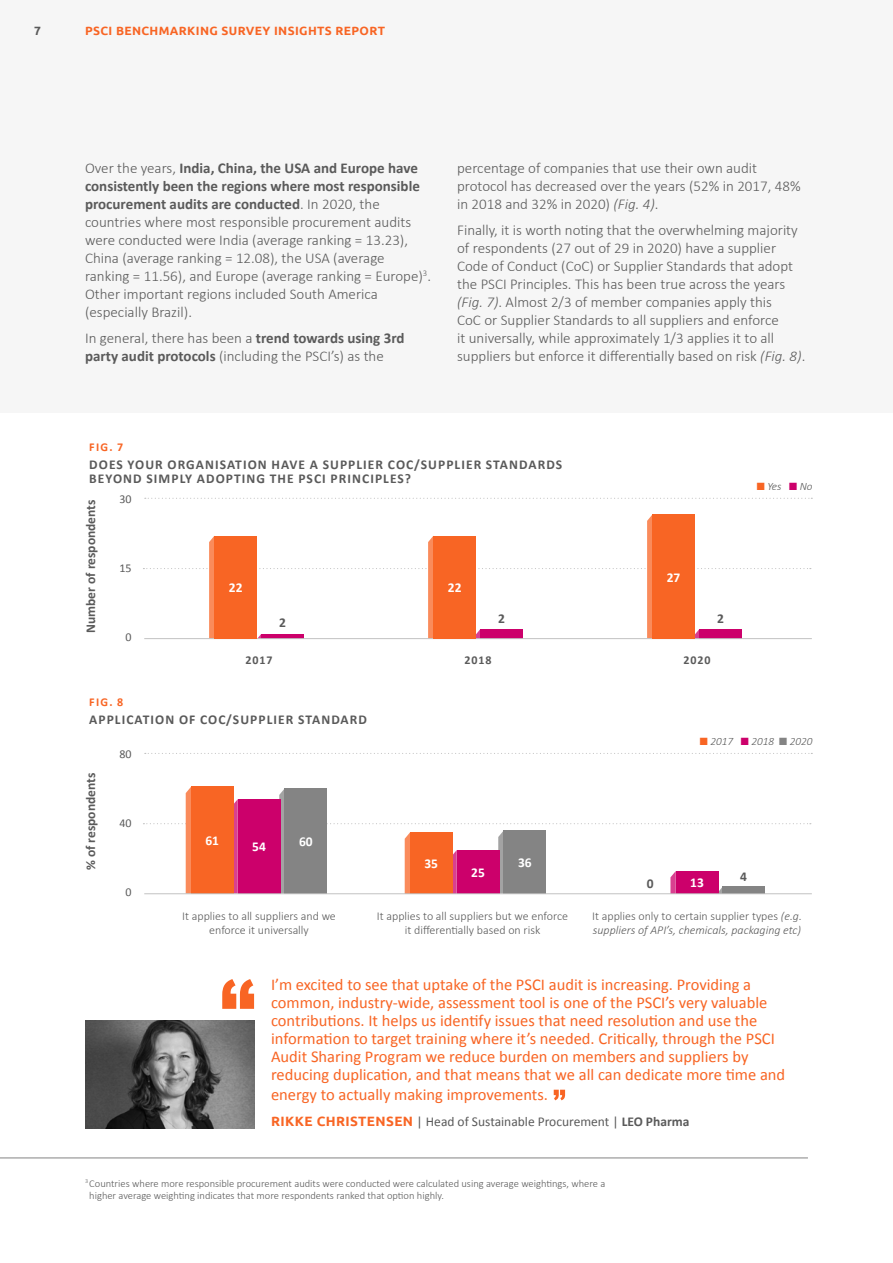
<style>
.page{position:relative;width:893px;height:1263px;background:#fff}
.page>*{position:absolute;margin:0;border:0;box-sizing:border-box;transform-origin:0 0}
.t1{font:16.5px/18px "Calibri";color:#f86524}
.t2{font:300 15px/18px "Calibri";color:#5a5a5a}
.t3{font:700 13.5px/13.5px "Calibri";letter-spacing:.08em;color:#5a5a5a}
.t4{font:13.5px "Calibri";color:#5a5a5a}
.t5{font:700 13.5px "Calibri";color:#5a5a5a}
.t6{font:700 13.5px "Calibri";color:#fff}
.t7{font:300 12px/13.5px "Calibri";color:#5a5a5a;text-align:center}
.t8{font:italic 300 12px/13.5px "Calibri";color:#5a5a5a}
.t9{font:700 12px "Ubuntu";letter-spacing:.03em;color:#f86524}
.t10{font:700 12px "Calibri";letter-spacing:.075em;color:#5a5a5a}
.t11{font:700 12px "Calibri";letter-spacing:.115em;color:#f86524}
.t12{font:12px "Calibri";color:#5a5a5a}
.t13{font:700 12px "Ubuntu";color:#5a5a5a}
.t14{font:italic 300 11.25px "Calibri";color:#5a5a5a}
.t15{font:300 10.5px/12px "Calibri";color:#5a5a5a}
.s1{font-weight:700}
.s2{font-style:italic}
.s3{color:#f86524}
.s4{color:#cc006b}
.s5{color:#848484}
.s6{font-style:normal}
.s7{font-family:"Ubuntu";font-weight:700;color:#f86524}
</style>
<div class="page">
<div style="left:0;top:0;width:893px;height:412px;background:#f6f6f6"></div>
<hr style="left:0;top:1158px;width:808px;height:1px;background:#848484">
<svg style="left:222px;top:979px;width:32px;height:30px"></svg>
<img style="left:85px;top:1020px;width:169px;height:108px">
<svg style="left:145px;top:498px;width:667px;height:1px"></svg>
<svg style="left:143px;top:515px;width:668px;height:123px"></svg>
<div style="left:261px;top:634px;width:43px;height:5px;background:#cc006b"></div>
<div style="left:480px;top:629px;width:43px;height:10px;background:#cc006b"></div>
<div style="left:699px;top:629px;width:43px;height:10px;background:#cc006b"></div>
<hr style="left:144px;top:638px;width:668px;height:1px;background:#c2c2c2">
<svg style="left:145px;top:753px;width:667px;height:1px"></svg>
<svg style="left:143px;top:787px;width:668px;height:106px"></svg>
<div style="left:238px;top:799px;width:42px;height:95px;background:#cc006b"></div>
<div style="left:285px;top:788px;width:42px;height:106px;background:#848484"></div>
<div style="left:191px;top:787px;width:43px;height:107px;background:#f86524"></div>
<div style="left:457px;top:850px;width:42px;height:44px;background:#cc006b"></div>
<div style="left:504px;top:831px;width:42px;height:63px;background:#848484"></div>
<div style="left:410px;top:832px;width:43px;height:62px;background:#f86524"></div>
<div style="left:676px;top:871px;width:42px;height:23px;background:#cc006b"></div>
<div style="left:723px;top:887px;width:42px;height:7px;background:#848484"></div>
<div style="left:652px;top:514px;width:43px;height:125px;background:#f86524"></div>
<div style="left:214px;top:536px;width:43px;height:103px;background:#f86524"></div>
<div style="left:433px;top:536px;width:43px;height:103px;background:#f86524"></div>
<hr style="left:144px;top:893px;width:668px;height:1px;background:#c2c2c2">
<svg style="left:554px;top:1090px;width:11px;height:10px"></svg>
<p class="t13" style="left:34px;top:23px;width:8px">7</p>
<p class="t9" style="left:85px;top:23px;width:301px">PSCI BENCHMARKING SURVEY INSIGHTS REPORT</p>
<p class="t2" style="left:85px;top:159px;width:347px">Over the years, <span class="s1">India, China, the USA and Europe have consistently been the regions where most responsible procurement audits are conducted</span>. In 2020, the countries where most responsible procurement audits were conducted were India (average ranking = 13.23), China (average ranking = 12.08), the USA (average ranking = 11.56), and Europe (average ranking = Europe)<sup>3</sup>.<br>Other important regions included South America (especially Brazil).</p>
<p class="t2" style="left:85px;top:329px;width:321px">In general, there has been a <span class="s1">trend towards using 3rd party audit protocols</span> (including the PSCI’s) as the</p>
<p class="t2" style="left:457px;top:159px;width:345px">percentage of companies that use their own audit protocol has decreased over the years (52% in 2017, 48% in 2018 and 32% in 2020) <span class="s2">(Fig. 4)</span>.</p>
<p class="t2" style="left:457px;top:221px;width:350px">Finally, it is worth noting that the overwhelming majority of respondents (27 out of 29 in 2020) have a supplier Code of Conduct (CoC) or Supplier Standards that adopt the PSCI Principles. This has been true across the years <span class="s2">(Fig. 7)</span>. Almost 2/3 of member companies apply this<br>CoC or Supplier Standards to all suppliers and enforce<br>it universally, while approximately 1/3 applies it to all suppliers but enforce it differentially based on risk <span class="s2">(Fig. 8)</span>.</p>
<p class="t11" style="left:89px;top:439px;width:36px">FIG. 7</p>
<p class="t3" style="left:89px;top:457px;width:475px">DOES YOUR ORGANISATION HAVE A SUPPLIER COC/SUPPLIER STANDARDS<br>BEYOND SIMPLY ADOPTING THE PSCI PRINCIPLES?</p>
<p class="t5" style="left:81px;top:633px;width:135px;rotate:-90deg">Number of respondents</p>
<p class="t12" style="left:119px;top:490px;width:14px">30</p>
<p class="t12" style="left:119px;top:560px;width:14px">15</p>
<p class="t12" style="left:125px;top:629px;width:8px">0</p>
<p class="t6" style="left:229px;top:578px;width:15px">22</p>
<p class="t6" style="left:448px;top:578px;width:15px">22</p>
<p class="t3" style="left:279px;top:615px;width:8px">2</p>
<p class="t6" style="left:667px;top:568px;width:15px">27</p>
<p class="t3" style="left:498px;top:611px;width:8px">2</p>
<p class="t3" style="left:717px;top:611px;width:8px">2</p>
<p class="t10" style="left:246px;top:651px;width:29px">2017</p>
<p class="t10" style="left:465px;top:651px;width:29px">2018</p>
<p class="t10" style="left:683px;top:651px;width:29px">2020</p>
<p class="t11" style="left:89px;top:694px;width:36px">FIG. 8</p>
<p class="t3" style="left:89px;top:712px;width:279px">APPLICATION OF COC/SUPPLIER STANDARD</p>
<p class="t14" style="left:757px;top:479px;width:57px"><span class="s3">■</span> Yes <span class="s4">■</span> No</p>
<p class="t5" style="left:81px;top:870px;width:99px;rotate:-90deg">% of respondents</p>
<p class="t12" style="left:119px;top:746px;width:14px">80</p>
<p class="t12" style="left:119px;top:815px;width:14px">40</p>
<p class="t12" style="left:125px;top:884px;width:8px">0</p>
<p class="t6" style="left:205px;top:831px;width:15px">61</p>
<p class="t6" style="left:299px;top:832px;width:15px">60</p>
<p class="t6" style="left:252px;top:837px;width:15px">54</p>
<p class="t6" style="left:424px;top:854px;width:15px">35</p>
<p class="t6" style="left:518px;top:853px;width:15px">36</p>
<p class="t6" style="left:471px;top:863px;width:15px">25</p>
<p class="t14" style="left:700px;top:735px;width:114px"><span class="s3">■</span> 2017 <span class="s4">■</span> 2018 <span class="s5">■</span> 2020</p>
<p class="t3" style="left:647px;top:876px;width:8px">0</p>
<p class="t6" style="left:690px;top:873px;width:15px">13</p>
<p class="t3" style="left:740px;top:869px;width:8px">4</p>
<p class="t7" style="left:377px;top:909px;width:193px">It applies to all suppliers but we enforce it differentially based on risk</p>
<p class="t7" style="left:182px;top:909px;width:155px">It applies to all suppliers and we enforce it universally</p>
<p class="t8" style="left:592px;top:909px;width:211px"><span class="s6">It applies only to certain supplier types</span> (e.g. suppliers of API’s, chemicals, packaging etc)</p>
<p class="t1" style="left:271px;top:975px;width:516px">I’m excited to see that uptake of the PSCI audit is increasing. Providing a common, industry-wide, assessment tool is one of the PSCI’s very valuable contributions. It helps us identify issues that need resolution and use the information to target training where it’s needed. Critically, through the PSCI Audit Sharing Program we reduce burden on members and suppliers by reducing duplication, and that means that we all can dedicate more time and</p>
<p class="t1" style="left:271px;top:1085px;width:278px">energy to actually making improvements.</p>
<p class="t4" style="left:271px;top:1112px;width:420px"><span class="s7">RIKKE CHRISTENSEN</span> | Head of Sustainable Procurement | <span class="s1">LEO Pharma</span></p>
<p class="t15" style="left:89px;top:1177px;width:518px;text-indent:-4px"><sup>3</sup> Countries where more responsible procurement audits were conducted were calculated using average weightings, where a higher average weighting indicates that more respondents ranked that option highly.</p>
</div>
